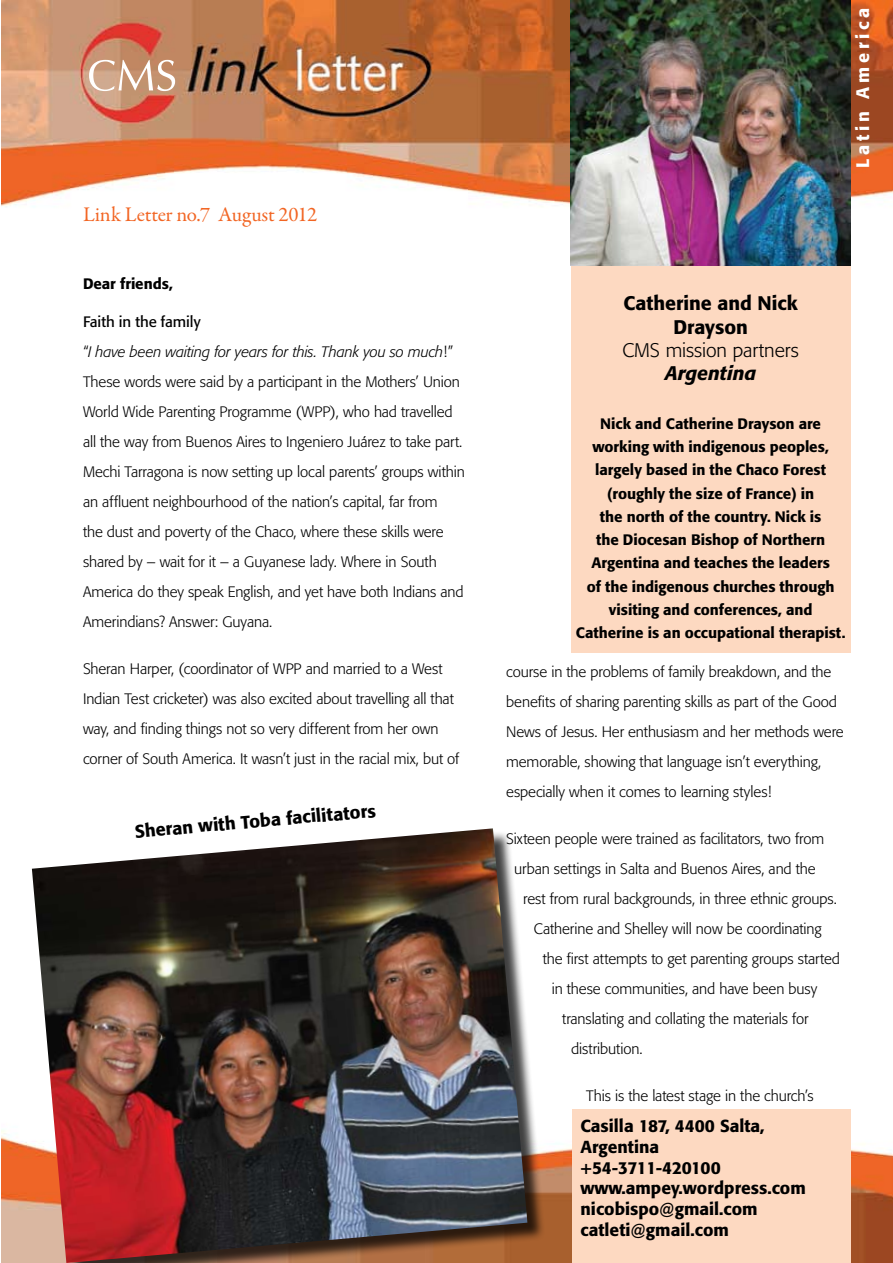
<style>
.page{position:relative;width:893px;height:1263px;background:#fff}
.page>*{position:absolute;margin:0;border:0;box-sizing:border-box;transform-origin:0 0}
.t1{font:21px "Garamond Premr Pro";letter-spacing:-.01em;color:#f26523}
.t2{font:500 19.5px/23.4px "Formata";color:#000;text-align:center}
.t3{font:300 19.5px "Formata";letter-spacing:-.005em;color:#000}
.t4{font:italic 500 19.5px "Formata";color:#000}
.t5{font:500 18px "Formata";color:#000}
.t6{font:500 18px "Formata";letter-spacing:.205em;color:#fff}
.t7{font:500 17.25px/20.7px "Formata";color:#000}
.t8{font:300 15px/30px "Formata";letter-spacing:-.01em;color:#000}
.t9{font:500 15px/23.2px "Formata";letter-spacing:-.005em;color:#000;text-align:center}
.s1{font-weight:400}
.s2{font-style:italic}
</style>
<div class="page">
<img style="left:2px;top:0;width:891px;height:1263px">
<img style="left:89px;top:60px;width:86px;height:31px">
<div style="left:34px;top:830px;width:518px;height:433px;background:#000;opacity:.75"></div>
<img style="left:32px;top:828px;width:495px;height:435px">
<div style="left:571px;top:266px;width:279px;height:387px;background:#fdd9c1"></div>
<div style="left:572px;top:1110px;width:278px;height:153px;background:#fdd9c1"></div>
<img style="left:571px;top:0;width:279px;height:266px">
<h1 class="t1" style="left:83px;top:202px;width:236px">Link Letter no.7 August 2012</h1>
<p class="t9" style="left:83px;top:272px;width:91px">Dear friends,</p>
<p class="t8" style="left:83px;top:307px;width:383px"><span class="s1">Faith in the family<br></span>“<span class="s2">I have been waiting for years for this. Thank you so much</span>!” These words were said by a participant in the Mothers’ Union World Wide Parenting Programme (WPP), who had travelled all the way from Buenos Aires to Ingeniero Juárez to take part.<br>Mechi Tarragona is now setting up local parents’ groups within an affluent neighbourhood of the nation’s capital, far from<br>the dust and poverty of the Chaco, where these skills were shared by – wait for it – a Guyanese lady. Where in South America do they speak English, and yet have both Indians and Amerindians? Answer: Guyana.</p>
<p class="t8" style="left:83px;top:654px;width:378px">Sheran Harper, (coordinator of WPP and married to a West Indian Test cricketer) was also excited about travelling all that way, and finding things not so very different from her own corner of South America. It wasn’t just in the racial mix, but of</p>
<p class="t5" style="left:134px;top:820px;width:243px;rotate:-5deg">Sheran with Toba facilitators</p>
<p class="t6" style="left:852px;top:168px;width:162px;rotate:-90deg">Latin America</p>
<h2 class="t2" style="left:623px;top:291px;width:176px">Catherine and Nick<br>Drayson</h2>
<h2 class="t3" style="left:622px;top:339px;width:178px">CMS mission partners</h2>
<h2 class="t4" style="left:665px;top:361px;width:93px">Argentina</h2>
<p class="t9" style="left:576px;top:412px;width:271px">Nick and Catherine Drayson are working with indigenous peoples, largely based in the Chaco Forest (roughly the size of France) in<br>the north of the country. Nick is<br>the Diocesan Bishop of Northern Argentina and teaches the leaders<br>of the indigenous churches through visiting and conferences, and Catherine is an occupational therapist.</p>
<p class="t8" style="left:506px;top:657px;width:339px">course in the problems of family breakdown, and the benefits of sharing parenting skills as part of the Good News of Jesus. Her enthusiasm and her methods were memorable, showing that language isn’t everything, especially when it comes to learning styles!</p>
<p class="t8" style="left:506px;top:824px;width:320px">Sixteen people were trained as facilitators, two from</p>
<p class="t8" style="left:514px;top:854px;width:303px">urban settings in Salta and Buenos Aires, and the</p>
<p class="t8" style="left:523px;top:884px;width:315px">rest from rural backgrounds, in three ethnic groups.</p>
<p class="t8" style="left:534px;top:914px;width:289px">Catherine and Shelley will now be coordinating</p>
<p class="t8" style="left:543px;top:944px;width:299px">the first attempts to get parenting groups started</p>
<p class="t8" style="left:552px;top:974px;width:267px">in these communities, and have been busy</p>
<p class="t8" style="left:562px;top:1004px;width:248px">translating and collating the materials for</p>
<p class="t8" style="left:571px;top:1034px;width:73px">distribution.</p>
<p class="t8" style="left:586px;top:1081px;width:229px">This is the latest stage in the church’s</p>
<p class="t7" style="left:580px;top:1115px;width:227px">Casilla 187, 4400 Salta,<br>Argentina<br>+54-3711-420100 www.ampey.wordpress.com nicobispo@gmail.com catleti@gmail.com</p>
</div>
